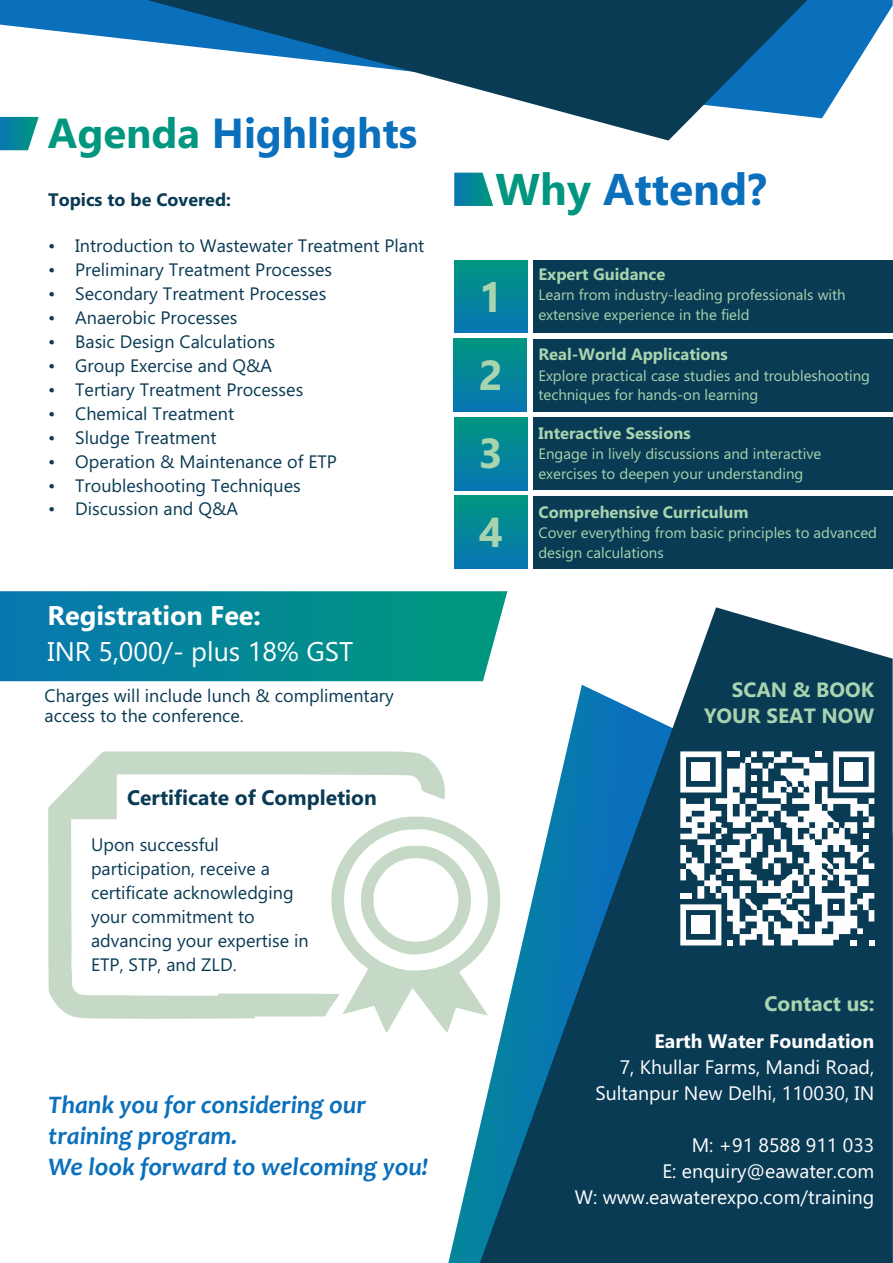
<style>
.page{position:relative;width:893px;height:1263px;background:#fff}
.page>*{position:absolute;margin:0;border:0;box-sizing:border-box;transform-origin:0 0}
.t1{font:700 44.4px "Ebrima";color:#0a70bc}
.t2{font:700 42px "Ebrima";color:#0a70bc}
.t3{font:700 42px "Ebrima";color:#a8d4af}
.t4{font:27px "Ebrima";color:#fefefe}
.t5{font:700 27px "Ebrima";color:#fefefe}
.t6{font:italic 700 25.5px/31.2px "Candara";color:#0a70bc}
.t7{font:700 21px "Ebrima";color:#0a3b54}
.t8{font:700 21px "Ebrima";color:#a8d4af}
.t9{font:700 20.7px/25.8px "Ebrima";color:#a8d4af;text-align:right}
.t10{font:19.5px/26px "Ebrima";color:#fefefe;text-align:right}
.t11{font:700 19.5px "Ebrima";color:#fefefe}
.t12{font:18px/24px "Ebrima";color:#0a3b54}
.t13{font:700 18px "Ebrima";color:#0a3b54}
.t14{font:700 16.5px "Ebrima";color:#a8d4af}
.t15{font:15px/20px "Ebrima";color:#a8d4af}
.s1{color:#009680}
</style>
<div class="page">
<svg style="left:0;top:0;width:893px;height:118px"></svg>
<svg style="left:147px;top:0;width:660px;height:141px"></svg>
<svg style="left:448px;top:1126px;width:32px;height:137px"></svg>
<svg style="left:480px;top:607px;width:413px;height:656px;fill:#0a3b54"></svg>
<svg style="left:454px;top:173px;width:39px;height:33px"></svg>
<svg style="left:0;top:591px;width:507px;height:90px;background:#0a8b98"></svg>
<svg style="left:0;top:117px;width:39px;height:33px"></svg>
<div style="left:454px;top:260px;width:73px;height:73px;background:linear-gradient(to bottom,#00967f,#0975b5)"></div>
<div style="left:454px;top:339px;width:73px;height:73px;background:linear-gradient(to bottom,#009680,#0974b5)"></div>
<div style="left:454px;top:417px;width:73px;height:73px;background:linear-gradient(to bottom,#00977f,#0975b4)"></div>
<div style="left:454px;top:496px;width:73px;height:72px;background:linear-gradient(to bottom,#009680,#0975b4)"></div>
<div style="left:533px;top:260px;width:360px;height:73px;background:#0a3b54"></div>
<div style="left:533px;top:339px;width:360px;height:72px;background:#0a3b54"></div>
<div style="left:533px;top:417px;width:360px;height:73px;background:#0a3b54"></div>
<div style="left:533px;top:496px;width:360px;height:72px;background:#0a3b54"></div>
<svg style="left:48px;top:751px;width:397px;height:268px"></svg>
<svg style="left:217px;top:816px;width:283px;height:216px"></svg>
<svg style="left:680px;top:751px;width:194px;height:194px"></svg>
<h2 class="t2" style="left:48px;top:117px;width:371px"><span class="s1">Agenda</span> Highlights</h2>
<p class="t13" style="left:48px;top:192px;width:184px">Topics to be Covered:</p>
<p class="t12" style="left:48px;top:235px;width:378px">• Introduction to Wastewater Treatment Plant</p>
<p class="t12" style="left:48px;top:259px;width:286px">• Preliminary Treatment Processes</p>
<p class="t12" style="left:48px;top:283px;width:280px">• Secondary Treatment Processes</p>
<p class="t12" style="left:48px;top:307px;width:191px">• Anaerobic Processes</p>
<p class="t12" style="left:48px;top:331px;width:228px">• Basic Design Calculations</p>
<p class="t12" style="left:48px;top:355px;width:226px">• Group Exercise and Q&amp;A</p>
<p class="t12" style="left:48px;top:379px;width:257px">• Tertiary Treatment Processes</p>
<p class="t12" style="left:48px;top:403px;width:187px">• Chemical Treatment</p>
<p class="t12" style="left:48px;top:427px;width:170px">• Sludge Treatment</p>
<p class="t12" style="left:48px;top:451px;width:290px">• Operation &amp; Maintenance of ETP</p>
<p class="t12" style="left:48px;top:475px;width:254px">• Troubleshooting Techniques</p>
<p class="t12" style="left:48px;top:499px;width:191px">• Discussion and Q&amp;A</p>
<h3 class="t5" style="left:48px;top:605px;width:215px">Registration Fee:</h3>
<h3 class="t4" style="left:48px;top:641px;width:307px">INR 5,000/- plus 18% GST</h3>
<p class="t12" style="left:45px;top:687px;width:351px;line-height:20.5px">Charges will include lunch &amp; complimentary access to the conference.</p>
<p class="t7" style="left:127px;top:790px;width:251px">Certificate of Completion</p>
<p class="t12" style="left:91px;top:834px;width:219px">Upon successful participation, receive a certificate acknowledging your commitment to advancing your expertise in<br>ETP, STP, and ZLD.</p>
<h3 class="t6" style="left:48px;top:1092px;width:382px">Thank you for considering our training program.<br>We look forward to welcoming you!</h3>
<h1 class="t1" style="left:496px;top:172px;width:273px"><span class="s1">Why</span> Attend?</h1>
<h2 class="t3" style="left:479px;top:281px;width:26px">1</h2>
<h2 class="t3" style="left:479px;top:359px;width:26px">2</h2>
<h2 class="t3" style="left:479px;top:437px;width:26px">3</h2>
<h2 class="t3" style="left:479px;top:516px;width:26px">4</h2>
<p class="t14" style="left:538px;top:268px;width:128px">Expert Guidance</p>
<p class="t15" style="left:538px;top:286px;width:309px">Learn from industry-leading professionals with extensive experience in the field</p>
<p class="t14" style="left:538px;top:348px;width:191px">Real-World Applications</p>
<p class="t15" style="left:538px;top:367px;width:333px">Explore practical case studies and troubleshooting techniques for hands-on learning</p>
<p class="t14" style="left:538px;top:427px;width:154px">Interactive Sessions</p>
<p class="t15" style="left:538px;top:445px;width:284px">Engage in lively discussions and interactive exercises to deepen your understanding</p>
<p class="t14" style="left:538px;top:505px;width:212px">Comprehensive Curriculum</p>
<p class="t15" style="left:538px;top:524px;width:340px">Cover everything from basic principles to advanced design calculations</p>
<p class="t9" style="left:704px;top:679px;width:172px">SCAN &amp; BOOK<br>YOUR SEAT NOW</p>
<p class="t8" style="left:764px;top:995px;width:111px">Contact us:</p>
<p class="t11" style="left:655px;top:1034px;width:221px">Earth Water Foundation</p>
<p class="t10" style="left:595px;top:1056px;width:280px">7, Khullar Farms, Mandi Road,<br>Sultanpur New Delhi, 110030, IN</p>
<p class="t10" style="left:575px;top:1134px;width:301px">M: +91 8588 911 033<br>E: enquiry@eawater.com<br>W: www.eawaterexpo.com/training</p>
</div>
